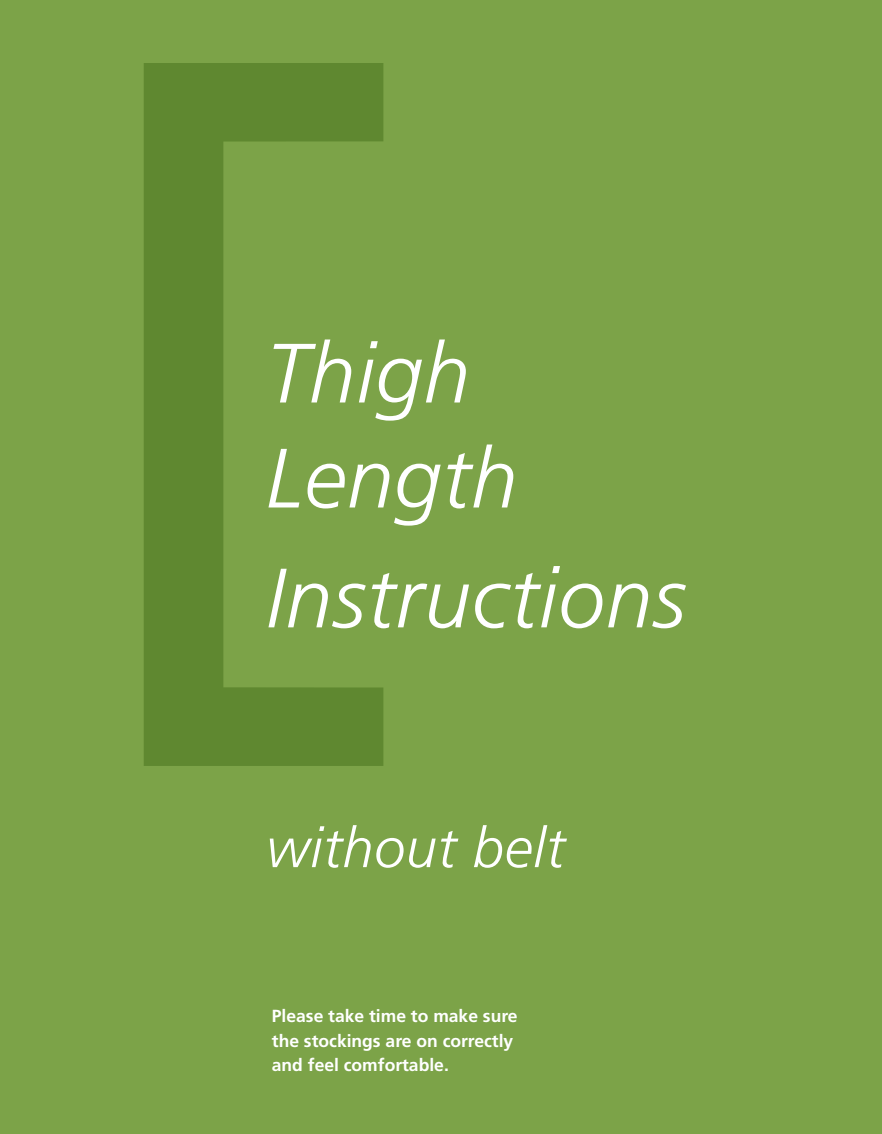
<style>
.page{position:relative;width:882px;height:1134px;background:#7ca348}
.page>*{position:absolute;margin:0;border:0;box-sizing:border-box;transform-origin:0 0}
.t1{font:italic 300 84px/105px "Frutiger LT Std";letter-spacing:.01em;color:#fff}
.t2{font:italic 300 56px "Frutiger LT Std";letter-spacing:.01em;color:#fff}
.t3{font:700 17.5px/24.5px "Frutiger LT Std";color:#fff}
</style>
<div class="page">
<svg style="left:144px;top:63px;width:239px;height:703px"></svg>
<h1 class="t1" style="left:266px;top:322px;width:253px">Thigh<br>Length</h1>
<h1 class="t1" style="left:266px;top:547px;width:421px">Instructions</h1>
<h2 class="t2" style="left:266px;top:816px;width:300px">without belt</h2>
<p class="t3" style="left:272px;top:1004px;width:247px">Please take time to make sure the stockings are on correctly and feel comfortable.</p>
</div>
